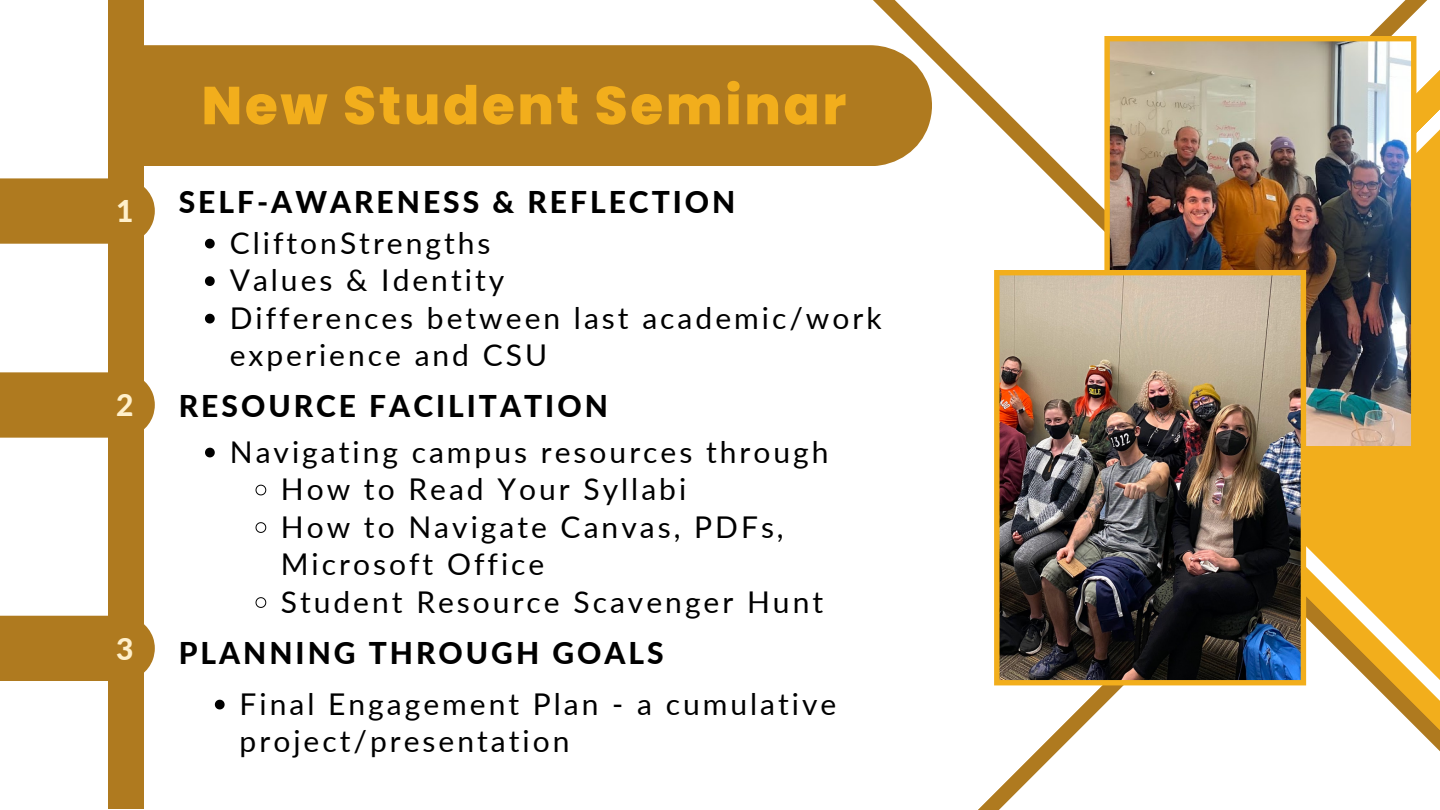
<style>
.page{position:relative;width:1440px;height:810px;background:#fff}
.page>*{position:absolute;margin:0;border:0;box-sizing:border-box;transform-origin:0 0}
.t1{font:800 53.3px "Poppins";letter-spacing:.05em;color:#f2ae1c}
.t2{font:30px/37.5px "Lato";letter-spacing:.1em;color:#000}
.t3{font:800 30px "Lato";letter-spacing:.1em;color:#000}
.t4{font:800 30px "Lato";color:#fff0cb}
</style>
<div class="page">
<div style="left:108px;top:0;width:36px;height:809px;background:#af7a1f"></div>
<div style="left:1306px;top:277px;width:134px;height:262px;background:#f2ae1c"></div>
<svg style="left:978px;top:539px;width:462px;height:271px"></svg>
<svg style="left:873px;top:0;width:567px;height:277px"></svg>
<img style="left:1104px;top:36px;width:312px;height:415px">
<img style="left:994px;top:270px;width:312px;height:415px">
<div style="left:0;top:179px;width:155px;height:65px;background:#af7a1f"></div>
<div style="left:144px;top:45px;width:788px;height:121px;background:#af7a1f"></div>
<div style="left:0;top:372px;width:155px;height:66px;background:#af7a1f"></div>
<div style="left:0;top:616px;width:155px;height:65px;background:#af7a1f"></div>
<svg style="left:205px;top:239px;width:10px;height:9px"></svg>
<svg style="left:205px;top:276px;width:10px;height:10px"></svg>
<svg style="left:205px;top:314px;width:10px;height:9px"></svg>
<svg style="left:205px;top:448px;width:10px;height:9px"></svg>
<svg style="left:255px;top:484px;width:12px;height:12px"></svg>
<svg style="left:255px;top:522px;width:12px;height:11px"></svg>
<svg style="left:255px;top:597px;width:12px;height:11px"></svg>
<svg style="left:215px;top:700px;width:10px;height:9px"></svg>
<h1 class="t1" style="left:202px;top:68px;width:646px">New Student Seminar</h1>
<p class="t4" style="left:116px;top:193px;width:19px">1</p>
<p class="t3" style="left:179px;top:183px;width:558px">SELF-AWARENESS &amp; REFLECTION</p>
<p class="t4" style="left:116px;top:387px;width:19px">2</p>
<p class="t4" style="left:116px;top:630px;width:19px">3</p>
<p class="t2" style="left:230px;top:223px;width:653px">CliftonStrengths<br>Values &amp; Identity<br>Differences between last academic/work experience and CSU</p>
<p class="t3" style="left:179px;top:388px;width:431px">RESOURCE FACILITATION</p>
<p class="t2" style="left:281px;top:432px;width:549px;text-indent:-51px">Navigating campus resources through<br>How to Read Your Syllabi<br>How to Navigate Canvas, PDFs,<br>Microsoft Office<br>Student Resource Scavenger Hunt</p>
<p class="t3" style="left:179px;top:634px;width:486px">PLANNING THROUGH GOALS</p>
<p class="t2" style="left:240px;top:684px;width:598px">Final Engagement Plan - a cumulative project/presentation</p>
</div>
